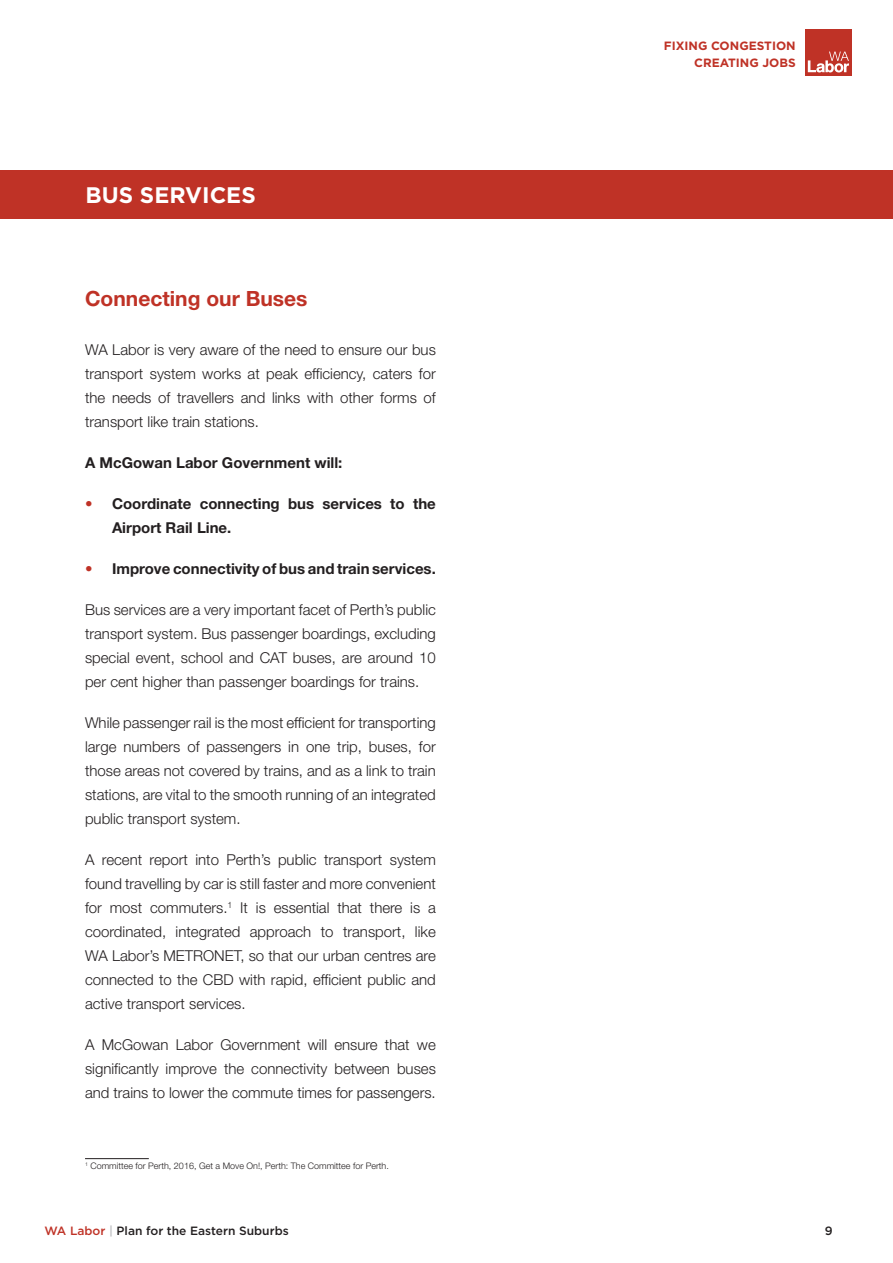
<style>
.page{position:relative;width:893px;height:1263px;background:#fff}
.page>*{position:absolute;margin:0;border:0;box-sizing:border-box;transform-origin:0 0}
.t1{font:700 22.5px "Gotham";color:#fff}
.t2{font:700 21px "Helvetica Neue";color:#bf3226}
.t3{font:300 15px/24px "Helvetica Neue";color:#231f20;text-align:justify}
.t4{font:700 15px/24px "Helvetica Neue";color:#231f20}
.t5{font:500 12px "Gotham";color:#231f20}
.t6{font:700 12px/16.5px "Gotham";color:#bf3226;text-align:right}
.t7{font:300 9px "Helvetica Neue";color:#231f20}
.s1{color:#bf3226}
.s2{color:#bcbdc0}
</style>
<div class="page">
<div style="left:805px;top:29px;width:47px;height:47px;background:#bf3226"></div>
<svg style="left:808px;top:52px;width:41px;height:20px"></svg>
<hr style="left:85px;top:1158px;width:64px;height:1px;background:#231f20">
<div style="left:0;top:170px;width:893px;height:49px;background:#bf3226"></div>
<h1 class="t1" style="left:86px;top:180px;width:172px">BUS SERVICES</h1>
<h2 class="t2" style="left:85px;top:285px;width:224px">Connecting our Buses</h2>
<p class="t3" style="left:85px;top:337px;width:352px">WA Labor is very aware of the need to ensure our bus transport system works at peak efficiency, caters for the needs of travellers and links with other forms of transport like train stations.</p>
<p class="t4" style="left:85px;top:450px;width:259px">A McGowan Labor Government will:</p>
<p class="t4" style="left:112px;top:491px;width:325px;text-indent:-27px"><span class="s1">•</span> Coordinate connecting bus services to the<br>Airport Rail Line.</p>
<p class="t4" style="left:85px;top:556px;width:352px"><span class="s1">•</span> Improve connectivity of bus and train services.</p>
<p class="t3" style="left:85px;top:597px;width:352px">Bus services are a very important facet of Perth’s public transport system. Bus passenger boardings, excluding special event, school and CAT buses, are around 10 per cent higher than passenger boardings for trains.</p>
<p class="t3" style="left:85px;top:710px;width:352px">While passenger rail is the most efficient for transporting large numbers of passengers in one trip, buses, for those areas not covered by trains, and as a link to train stations, are vital to the smooth running of an integrated public transport system.</p>
<p class="t3" style="left:85px;top:847px;width:352px">A recent report into Perth’s public transport system found travelling by car is still faster and more convenient for most commuters.<sup>1</sup> It is essential that there is a coordinated, integrated approach to transport, like WA Labor’s METRONET, so that our urban centres are connected to the CBD with rapid, efficient public and active transport services.</p>
<p class="t3" style="left:85px;top:1032px;width:352px">A McGowan Labor Government will ensure that we significantly improve the connectivity between buses and trains to lower the commute times for passengers.</p>
<p class="t7" style="left:85px;top:1161px;width:305px"><sup>1</sup> Committee for Perth, 2016, Get a Move On!, Perth: The Committee for Perth.</p>
<p class="t6" style="left:664px;top:37px;width:133px">FIXING CONGESTION<br>CREATING JOBS</p>
<p class="t5" style="left:45px;top:1223px;width:246px"><span class="s1">WA Labor</span> <span class="s2">|</span> Plan for the Eastern Suburbs</p>
<p class="t5" style="left:825px;top:1223px;width:9px">9</p>
</div>
